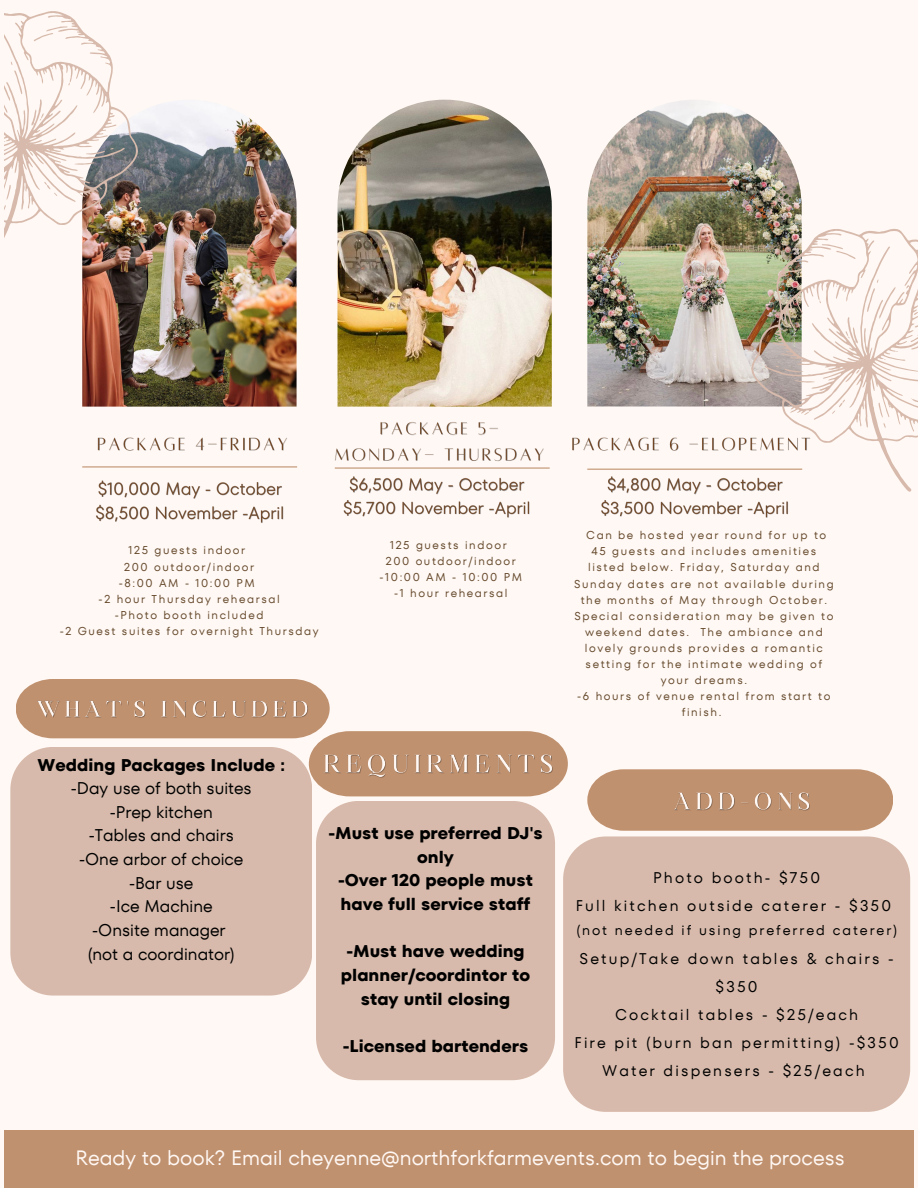
<style>
.page{position:relative;width:918px;height:1188px;background:#fff8f4}
.page>*{position:absolute;margin:0;border:0;box-sizing:border-box;transform-origin:0 0}
.t1{font:20.7px "TT Fors";color:#fff8f4}
.t2{font:700 16.95px/23.7px "TT Fors";color:#000;text-align:center}
.t3{font:16.95px "TT Fors";color:#000}
.t4{font:15.45px/28.2px "TT Fors";letter-spacing:.14em;color:#000;text-align:center}
.t5{font:13.95px "TT Fors";letter-spacing:.14em;color:#000}
.t6{font:11.4px/16px "TT Fors";letter-spacing:.14em;color:#64482b;text-align:center}
</style>
<div class="page">
<img style="left:82px;top:102px;width:215px;height:305px">
<img style="left:587px;top:100px;width:215px;height:307px">
<img style="left:338px;top:100px;width:214px;height:307px">
<hr style="left:82px;top:466px;width:215px;height:1px;background:#c0916f">
<hr style="left:335px;top:467px;width:215px;height:2px;background:#c0916f">
<hr style="left:587px;top:469px;width:215px;height:1px;background:#c0916f">
<div style="left:4px;top:1130px;width:910px;height:58px;background:#c0916f"></div>
<img style="left:4px;top:11px;width:134px;height:263px">
<img style="left:572px;top:437px;width:179px;height:14px">
<img style="left:601px;top:476px;width:187px;height:42px">
<svg style="left:751px;top:229px;width:167px;height:263px"></svg>
<svg style="left:867px;top:279px;width:29px;height:40px"></svg>
<svg style="left:846px;top:327px;width:12px;height:16px"></svg>
<svg style="left:911px;top:398px;width:7px;height:8px"></svg>
<svg style="left:822px;top:244px;width:34px;height:15px"></svg>
<svg style="left:795px;top:380px;width:20px;height:3px"></svg>
<svg style="left:776px;top:366px;width:27px;height:7px"></svg>
<svg style="left:804px;top:412px;width:5px;height:3px"></svg>
<svg style="left:856px;top:370px;width:3px;height:4px"></svg>
<svg style="left:832px;top:400px;width:13px;height:14px"></svg>
<svg style="left:914px;top:312px;width:4px;height:3px"></svg>
<svg style="left:879px;top:403px;width:4px;height:14px"></svg>
<div style="left:10px;top:769px;width:302px;height:227px;background:#d7baab"></div>
<img style="left:97px;top:437px;width:190px;height:14px">
<img style="left:96px;top:480px;width:188px;height:43px">
<img style="left:335px;top:422px;width:209px;height:40px">
<img style="left:343px;top:476px;width:187px;height:42px">
<svg style="left:587px;top:769px;width:306px;height:62px;background:#c49879"></svg>
<img style="left:673px;top:791px;width:143px;height:27px">
<div style="left:563px;top:836px;width:347px;height:276px;background:#d7baab"></div>
<svg style="left:16px;top:679px;width:552px;height:117px"></svg>
<img style="left:323px;top:753px;width:238px;height:28px">
<div style="left:316px;top:801px;width:239px;height:279px;background:#d7baab"></div>
<p class="t6" style="left:128px;top:542px;width:118px">125 guests indoor</p>
<p class="t6" style="left:124px;top:559px;width:132px">200 outdoor/indoor</p>
<p class="t6" style="left:119px;top:575px;width:138px">-8:00 AM - 10:00 PM</p>
<p class="t6" style="left:99px;top:591px;width:183px">-2 hour Thursday rehearsal</p>
<p class="t6" style="left:115px;top:607px;width:151px">-Photo booth included</p>
<p class="t6" style="left:60px;top:623px;width:260px">-2 Guest suites for overnight Thursday</p>
<p class="t6" style="left:390px;top:537px;width:118px">125 guests indoor</p>
<p class="t6" style="left:386px;top:553px;width:132px">200 outdoor/indoor</p>
<p class="t6" style="left:380px;top:569px;width:144px">-10:00 AM - 10:00 PM</p>
<p class="t6" style="left:394px;top:585px;width:115px">-1 hour rehearsal</p>
<p class="t2" style="left:38px;top:753px;width:249px">Wedding Packages Include :</p>
<p class="t3" style="left:71px;top:776px;width:182px">-Day use of both suites</p>
<p class="t3" style="left:110px;top:800px;width:104px">-Prep kitchen</p>
<p class="t3" style="left:89px;top:824px;width:147px">-Tables and chairs</p>
<p class="t3" style="left:79px;top:847px;width:166px">-One arbor of choice</p>
<p class="t3" style="left:129px;top:871px;width:66px">-Bar use</p>
<p class="t3" style="left:110px;top:895px;width:104px">-Ice Machine</p>
<p class="t3" style="left:92px;top:918px;width:135px">-Onsite manager</p>
<p class="t3" style="left:88px;top:942px;width:148px">(not a coordinator)</p>
<p class="t2" style="left:328px;top:821px;width:216px">-Must use preferred DJ's only</p>
<p class="t2" style="left:338px;top:869px;width:196px;text-align:left">-Over 120 people must have full service staff</p>
<p class="t2" style="left:341px;top:940px;width:191px">-Must have wedding planner/coordintor to stay until closing</p>
<p class="t2" style="left:343px;top:1034px;width:187px">-Licensed bartenders</p>
<p class="t6" style="left:574px;top:527px;width:261px">Can be hosted year round for up to<br>45 guests and includes amenities listed below. Friday, Saturday and<br>Sunday dates are not available during the months of May through October.<br>Special consideration may be given to weekend dates. The ambiance and lovely grounds provides a romantic setting for the intimate wedding of your dreams.</p>
<p class="t6" style="left:577px;top:688px;width:255px">-6 hours of venue rental from start to finish.</p>
<p class="t4" style="left:653px;top:863px;width:169px">Photo booth- $750</p>
<p class="t4" style="left:576px;top:891px;width:317px">Full kitchen outside caterer - $350</p>
<p class="t5" style="left:576px;top:921px;width:322px">(not needed if using preferred caterer)</p>
<p class="t4" style="left:580px;top:944px;width:316px">Setup/Take down tables &amp; chairs - $350</p>
<p class="t4" style="left:615px;top:1000px;width:245px">Cocktail tables - $25/each</p>
<p class="t4" style="left:575px;top:1028px;width:326px">Fire pit (burn ban permitting) -$350</p>
<p class="t4" style="left:602px;top:1057px;width:264px">Water dispensers - $25/each</p>
<p class="t1" style="left:75px;top:1143px;width:771px">Ready to book? Email cheyenne@northforkfarmevents.com to begin the process</p>
</div>
